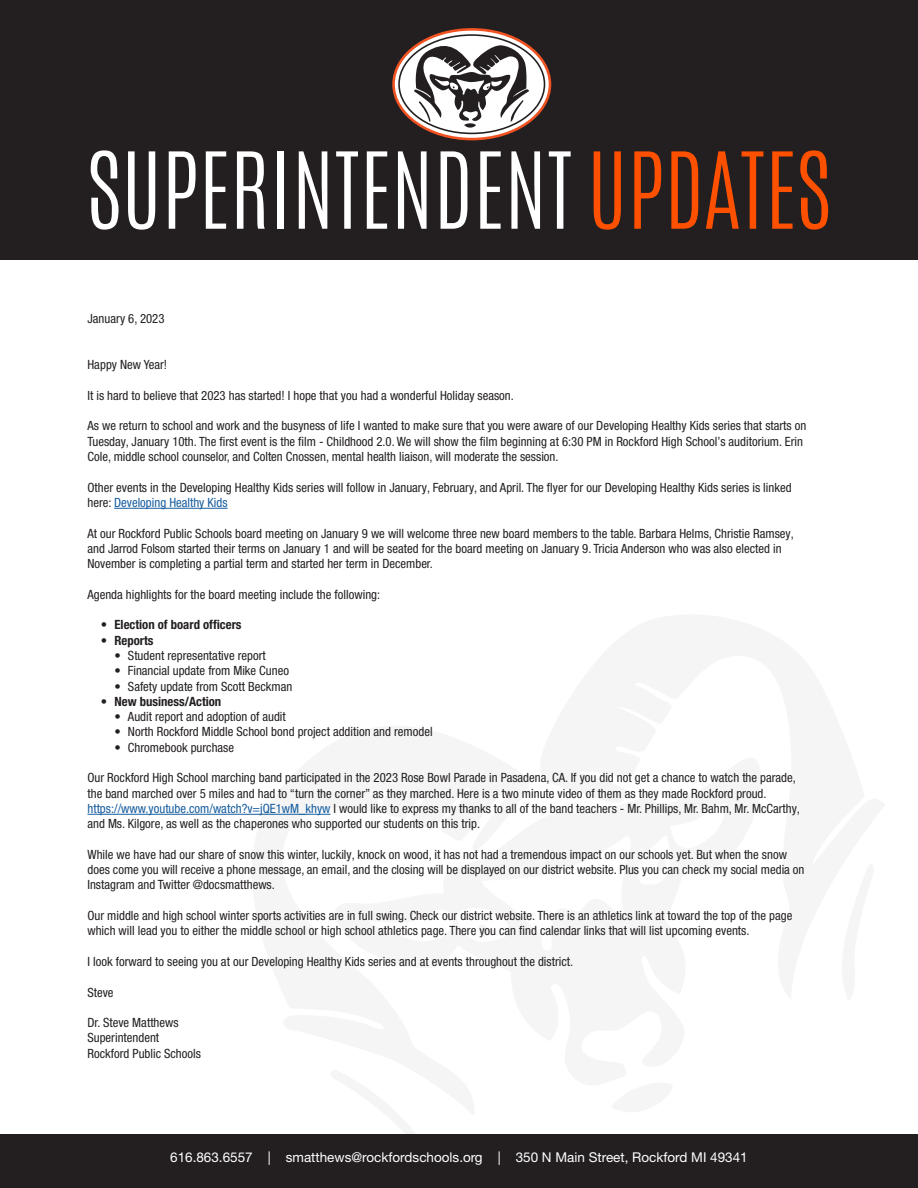
<style>
.page{position:relative;width:918px;height:1188px;background:#fff}
.page>*{position:absolute;margin:0;border:0;box-sizing:border-box;transform-origin:0 0}
.t1{font:300 90px "Antonio";color:#fff}
.t2{font:13.5px "Helvetica Neue LT Pro";color:#fff}
.t3{font:condensed 12.75px/15.3px "Helvetica Neue LT Pro";color:#231f20}
.t4{font:700 condensed 12.75px "Helvetica Neue LT Pro";color:#231f20}
.s1{color:#ff5000}
.s2{color:#175d9e}
</style>
<div class="page">
<div style="left:0;top:0;width:918px;height:259px;background:#231f20"></div>
<div style="left:0;top:1134px;width:918px;height:54px;background:#231f20"></div>
<svg style="left:394px;top:29px;width:156px;height:110px;background:#eadad5"></svg>
<div style="left:392px;top:28px;width:159px;height:112px;border:3px solid #f15222;border-radius:50%"></div>
<div style="left:398px;top:34px;width:147px;height:100px;border:2px solid #231f20;border-radius:50%"></div>
<svg style="left:413px;top:43px;width:116px;height:85px"></svg>
<hr style="left:114px;top:508px;width:114px;height:1px;background:#175d9e">
<hr style="left:87px;top:814px;width:244px;height:1px;background:#175d9e">
<h1 class="t1" style="left:87px;top:126px;width:746px">SUPERINTENDENT <span class="s1">UPDATES</span></h1>
<p class="t3" style="left:87px;top:311px;width:79px">January 6, 2023</p>
<p class="t3" style="left:87px;top:357px;width:81px">Happy New Year!</p>
<p class="t3" style="left:87px;top:388px;width:428px">It is hard to believe that 2023 has started! I hope that you had a wonderful Holiday season.</p>
<p class="t3" style="left:87px;top:418px;width:720px">As we return to school and work and the busyness of life I wanted to make sure that you were aware of our Developing Healthy Kids series that starts on<br>Tuesday, January 10th. The first event is the film - Childhood 2.0. We will show the film beginning at 6:30 PM in Rockford High School’s auditorium. Erin<br>Cole, middle school counselor, and Colten Cnossen, mental health liaison, will moderate the session.</p>
<p class="t3" style="left:87px;top:479px;width:706px">Other events in the Developing Healthy Kids series will follow in January, February, and April. The flyer for our Developing Healthy Kids series is linked here: <span class="s2">Developing Healthy Kids</span></p>
<p class="t3" style="left:87px;top:525px;width:708px">At our Rockford Public Schools board meeting on January 9 we will welcome three new board members to the table. Barbara Helms, Christie Ramsey, and Jarrod Folsom started their terms on January 1 and will be seated for the board meeting on January 9. Tricia Anderson who was also elected in<br>November is completing a partial term and started her term in December.</p>
<p class="t3" style="left:87px;top:586px;width:294px">Agenda highlights for the board meeting include the following:</p>
<p class="t4" style="left:101px;top:617px;width:142px">• Election of board officers</p>
<p class="t4" style="left:101px;top:633px;width:54px">• Reports</p>
<p class="t3" style="left:114px;top:648px;width:153px">• Student representative report</p>
<p class="t3" style="left:114px;top:663px;width:176px">• Financial update from Mike Cuneo</p>
<p class="t3" style="left:114px;top:678px;width:179px">• Safety update from Scott Beckman</p>
<p class="t4" style="left:101px;top:694px;width:122px">• New business/Action</p>
<p class="t3" style="left:114px;top:709px;width:173px">• Audit report and adoption of audit</p>
<p class="t3" style="left:114px;top:724px;width:320px">• North Rockford Middle School bond project addition and remodel</p>
<p class="t3" style="left:114px;top:739px;width:121px">• Chromebook purchase</p>
<p class="t3" style="left:87px;top:770px;width:714px">Our Rockford High School marching band participated in the 2023 Rose Bowl Parade in Pasadena, CA. If you did not get a chance to watch the parade, the band marched over 5 miles and had to “turn the corner” as they marched. Here is a two minute video of them as they made Rockford proud. <span class="s2">https://www.youtube.com/watch?v=jQE1wM_khyw</span> I would like to express my thanks to all of the band teachers - Mr. Phillips, Mr. Bahm, Mr. McCarthy, and Ms. Kilgore, as well as the chaperones who supported our students on this trip.</p>
<p class="t3" style="left:87px;top:847px;width:719px">While we have had our share of snow this winter, luckily, knock on wood, it has not had a tremendous impact on our schools yet. But when the snow does come you will receive a phone message, an email, and the closing will be displayed on our district website. Plus you can check my social media on<br>Instagram and Twitter @docsmatthews.</p>
<p class="t3" style="left:87px;top:908px;width:706px">Our middle and high school winter sports activities are in full swing. Check our district website. There is an athletics link at toward the top of the page which will lead you to either the middle school or high school athletics page. There you can find calendar links that will list upcoming events.</p>
<p class="t3" style="left:87px;top:954px;width:487px">I look forward to seeing you at our Developing Healthy Kids series and at events throughout the district.</p>
<p class="t3" style="left:87px;top:984px;width:28px">Steve</p>
<p class="t3" style="left:87px;top:1015px;width:93px">Dr. Steve Matthews</p>
<p class="t3" style="left:87px;top:1030px;width:73px">Superintendent</p>
<p class="t3" style="left:87px;top:1045px;width:115px">Rockford Public Schools</p>
<p class="t2" style="left:170px;top:1149px;width:579px">616.863.6557 | smatthews@rockfordschools.org | 350 N Main Street, Rockford MI 49341</p>
</div>
